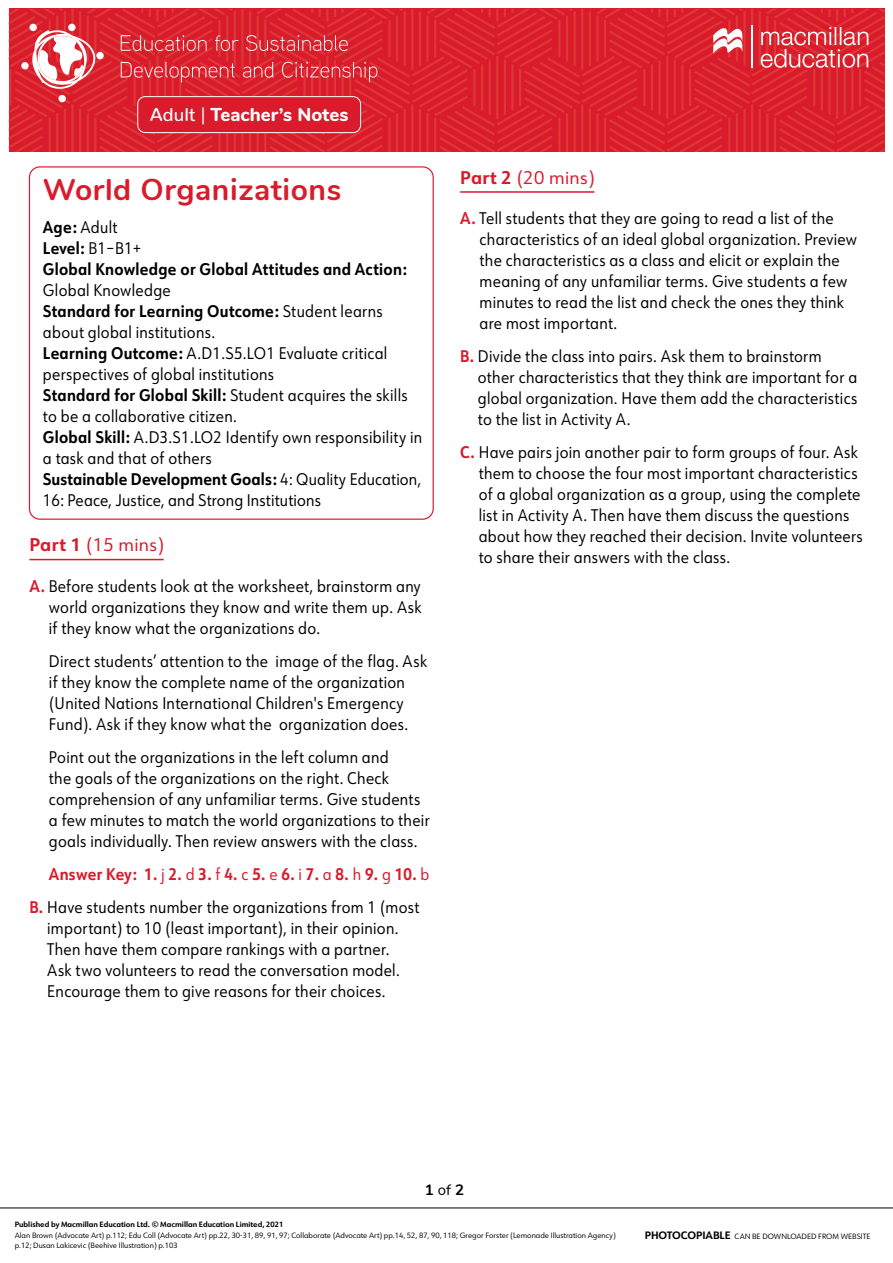
<style>
.page{position:relative;width:893px;height:1263px;background:#fff}
.page>*{position:absolute;margin:0;border:0;box-sizing:border-box;transform-origin:0 0}
.TN__Info_box_head{font:700 30px "Nunito";letter-spacing:.02em;color:#da1b2c}
.t1{font:800 18.6px "Nunito";color:#fff}
.TN__Title_first{font:18px "URW Form";letter-spacing:.02em;color:#da1b2c}
.TN__Title{font:18px "URW Form";letter-spacing:.02em;color:#da1b2c}
.TN__Body_text_number{font:16.5px/21px "URW Form";letter-spacing:.02em;color:#000;scale:.9 1}
.TN__Body_text_indent{font:16.5px/21px "URW Form";letter-spacing:.02em;color:#000;scale:.9 1}
.TN__Info_box_text{font:16.5px/21px "URW Form";letter-spacing:.02em;color:#000;scale:.9 1}
.TN__Info_box_text_la{font:16.5px/21px "URW Form";letter-spacing:.01em;color:#000;scale:.9 1}
.TN__Info_box_text-2{font:700 16.5px/21px "URW Form";letter-spacing:.02em;color:#000;scale:.9 1}
.TN__Answer_key_text{font:700 16.5px "URW Form";letter-spacing:.02em;color:#da1b2c;scale:.9 1}
.t2{font:700 15px "Nunito";color:#000}
.t3{font:7.5px/10.5px "URW Form";color:#000}
.t4{font:700 7.5px "URW Form";color:#000}
.s1{font-weight:500}
.s2{font-weight:700}
.s3{font-weight:400}
.s4{font-weight:700;color:#da1b2c}
.s5{font-weight:700;font-size:10.5px}
</style>
<div class="page">
<svg style="left:9px;top:9px;width:876px;height:143px;background:#da222e"></svg>
<svg style="left:713px;top:25px;width:29px;height:30px"></svg>
<hr style="left:751px;top:25px;width:1px;height:43px;background:#fff">
<svg style="left:761px;top:27px;width:107px;height:41px;background:#e2555e"></svg>
<svg style="left:121px;top:35px;width:86px;height:16px"></svg>
<svg style="left:215px;top:35px;width:24px;height:16px"></svg>
<svg style="left:246px;top:35px;width:102px;height:16px;background:#e04852"></svg>
<svg style="left:121px;top:62px;width:114px;height:20px;background:#df404a"></svg>
<svg style="left:243px;top:62px;width:30px;height:16px"></svg>
<svg style="left:282px;top:62px;width:95px;height:20px;background:#df3f4a"></svg>
<div style="left:68px;top:23px;width:8px;height:8px;background:#fff;border-radius:50%"></div>
<svg style="left:96px;top:52px;width:8px;height:8px"></svg>
<div style="left:58px;top:95px;width:8px;height:8px;background:#fff;border-radius:50%"></div>
<div style="left:21px;top:62px;width:8px;height:8px;background:#fff;border-radius:50%"></div>
<div style="left:29px;top:23px;width:8px;height:8px;background:#fff;border-radius:50%"></div>
<svg style="left:31px;top:30px;width:65px;height:59px"></svg>
<hr style="left:0;top:1208px;width:893px;height:1px;background:#000">
<div style="left:138px;top:97px;width:223px;height:36px;background:#da1b2c;border-radius:8px"></div>
<div style="left:137px;top:96px;width:224px;height:37px;border:1px solid #fff;border-radius:8px"></div>
<div style="left:29px;top:166px;width:405px;height:354px;border:1px solid #da1b2c;border-radius:10px"></div>
<hr style="left:29px;top:559px;width:135px;height:1px;background:#da1b2c">
<hr style="left:460px;top:191px;width:134px;height:2px;background:#da1b2c">
<p class="t1" style="left:150px;top:101px;width:200px"><span class="s1">Adult |</span> Teacher’s Notes</p>
<p class="TN__Info_box_head" style="left:43px;top:168px;width:300px">World Organizations</p>
<p class="TN__Info_box_text" style="left:43px;top:216px;width:84px"><span class="s2">Age:</span> Adult</p>
<p class="TN__Info_box_text-2" style="left:43px;top:237px;width:111px">Level: <span class="s3">B1–B1+</span></p>
<p class="TN__Info_box_text-2" style="left:43px;top:258px;width:406px">Global Knowledge or Global Attitudes and Action:<br><span class="s3">Global Knowledge</span></p>
<p class="TN__Info_box_text" style="left:43px;top:300px;width:379px"><span class="s2">Standard for Learning Outcome:</span> Student learns about global institutions.</p>
<p class="TN__Info_box_text" style="left:43px;top:342px;width:384px"><span class="s2">Learning Outcome:</span> A.D1.S5.LO1 Evaluate critical perspectives of global institutions</p>
<p class="TN__Info_box_text" style="left:43px;top:384px;width:407px"><span class="s2">Standard for Global Skill:</span> Student acquires the skills to be a collaborative citizen.</p>
<p class="TN__Info_box_text" style="left:43px;top:426px;width:423px"><span class="s2">Global Skill:</span> A.D3.S1.LO2 Identify own responsibility in a task and that of others</p>
<p class="TN__Info_box_text_la" style="left:43px;top:468px;width:422px"><span class="s2">Sustainable Development Goals:</span> 4: Quality Education,<br>16: Peace, Justice, and Strong Institutions</p>
<p class="TN__Title_first" style="left:29px;top:533px;width:136px"><span class="s2">Part 1</span> (15 mins)</p>
<p class="TN__Body_text_number" style="left:49px;top:575px;width:416px;text-align:justify;text-indent:-19px"><span class="s4">A.</span> Before students look at the worksheet, brainstorm any world organizations they know and write them up. Ask if they know what the organizations do.</p>
<p class="TN__Body_text_indent" style="left:49px;top:650px;width:422px">Direct students’ attention to the image of the flag. Ask if they know the complete name of the organization (United Nations International Children's Emergency Fund). Ask if they know what the organization does.</p>
<p class="TN__Body_text_indent" style="left:49px;top:746px;width:425px">Point out the organizations in the left column and<br>the goals of the organizations on the right. Check comprehension of any unfamiliar terms. Give students a few minutes to match the world organizations to their goals individually. Then review answers with the class.</p>
<p class="TN__Answer_key_text" style="left:49px;top:862px;width:424px">Answer Key: 1. <span class="s3">j</span> 2. <span class="s3">d</span> 3. <span class="s3">f</span> 4. <span class="s3">c</span> 5. <span class="s3">e</span> 6. <span class="s3">i</span> 7. <span class="s3">a</span> 8. <span class="s3">h</span> 9. <span class="s3">g</span> 10. <span class="s3">b</span></p>
<p class="TN__Body_text_number" style="left:47px;top:896px;width:415px;text-indent:-18px"><span class="s4">B.</span> Have students number the organizations from 1 (most important) to 10 (least important), in their opinion.<br>Then have them compare rankings with a partner.<br>Ask two volunteers to read the conversation model.<br>Encourage them to give reasons for their choices.</p>
<p class="TN__Title" style="left:460px;top:165px;width:136px"><span class="s2">Part 2</span> (20 mins)</p>
<p class="TN__Body_text_number" style="left:480px;top:207px;width:421px;text-indent:-19px"><span class="s4">A.</span> Tell students that they are going to read a list of the characteristics of an ideal global organization. Preview the characteristics as a class and elicit or explain the meaning of any unfamiliar terms. Give students a few minutes to read the list and check the ones they think are most important.</p>
<p class="TN__Body_text_number" style="left:478px;top:345px;width:423px;text-indent:-18px"><span class="s4">B.</span> Divide the class into pairs. Ask them to brainstorm other characteristics that they think are important for a global organization. Have them add the characteristics to the list in Activity A.</p>
<p class="TN__Body_text_number" style="left:479px;top:441px;width:428px;text-indent:-19px"><span class="s4">C.</span> Have pairs join another pair to form groups of four. Ask them to choose the four most important characteristics of a global organization as a group, using the complete list in Activity A. Then have them discuss the questions about how they reached their decision. Invite volunteers to share their answers with the class.</p>
<p class="t2" style="left:425px;top:1179px;width:41px">1 <span class="s3">of</span> 2</p>
<p class="t4" style="left:15px;top:1219px;width:270px">Published by Macmillan Education Ltd. © Macmillan Education Limited, 2021</p>
<p class="t3" style="left:15px;top:1230px;width:602px">Alan Brown (Advocate Art) p.112; Edu Coll (Advocate Art) pp.22, 30-31, 89, 91, 97; Collaborate (Advocate Art) pp.14, 52, 87, 90, 118; Gregor Forster (Lemonade Illustration Agency) p.12; Dusan Lakicevic (Beehive Illustration) p.103</p>
<p class="t3" style="left:645px;top:1231px;width:227px"><span class="s5">PHOTOCOPIABLE</span> CAN BE DOWNLOADED FROM WEBSITE</p>
</div>
